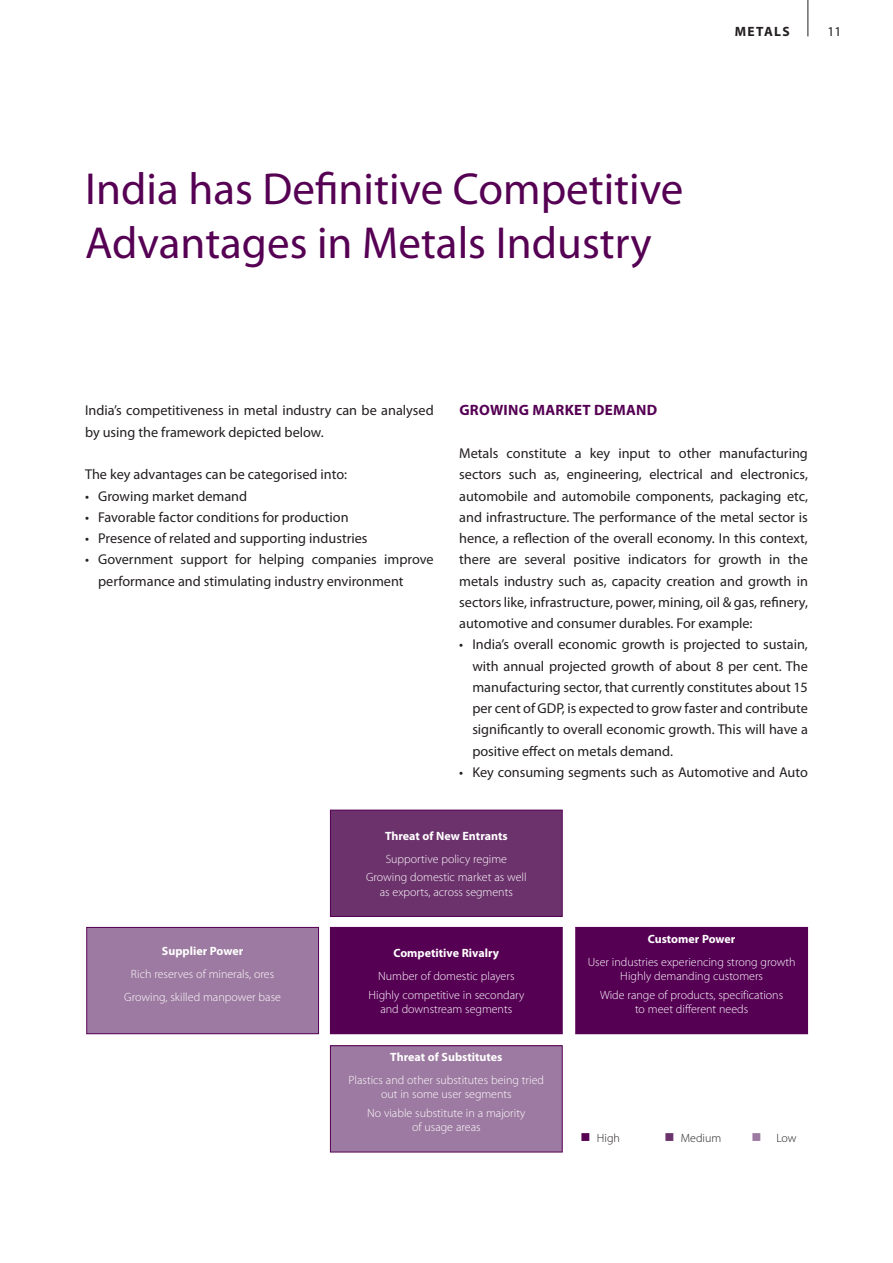
<style>
.page{position:relative;width:893px;height:1263px;background:#fff}
.page>*{position:absolute;margin:0;border:0;box-sizing:border-box;transform-origin:0 0}
.t1{font:45px/54px "Myriad Pro";color:#560054}
.t2{font:700 15px "Myriad Pro";color:#560054}
.t3{font:14.25px/21.3px "Myriad Pro";color:#231f20}
.t4{font:700 13.5px "Myriad Pro";letter-spacing:.1em;color:#231f20}
.t5{font:13.5px "Myriad Pro";color:#231f20}
.t6{font:300 12px/14.4px "Myriad Pro";color:#fff;text-align:center}
.t7{font:700 12px "Myriad Pro";color:#fff}
.t8{font:300 12px "Myriad Pro";color:#231f20}
.s1{color:#560054}
.s2{color:#6c326c}
.s3{color:#9d7aa1}
</style>
<div class="page">
<hr style="left:807px;top:0;width:1px;height:36px;background:#231f20">
<div style="left:330px;top:810px;width:232px;height:106px;background:#6c326c"></div>
<div style="left:330px;top:810px;width:233px;height:107px;border:1px solid #560054"></div>
<div style="left:576px;top:927px;width:231px;height:107px;background:#560054"></div>
<div style="left:575px;top:927px;width:233px;height:107px;border:1px solid #560054"></div>
<div style="left:330px;top:927px;width:232px;height:107px;background:#560054"></div>
<div style="left:330px;top:1046px;width:232px;height:106px;background:#9d7aa1"></div>
<div style="left:330px;top:1045px;width:233px;height:107px;border:1px solid #560054"></div>
<div style="left:87px;top:927px;width:232px;height:107px;background:#9d7aa1"></div>
<div style="left:86px;top:927px;width:233px;height:107px;border:1px solid #560054"></div>
<p class="t4" style="left:735px;top:22px;width:56px">METALS</p>
<p class="t5" style="left:827px;top:23px;width:15px">11</p>
<h1 class="t1" style="left:85px;top:161px;width:600px">India has Definitive Competitive<br>Advantages in Metals Industry</h1>
<p class="t3" style="left:85px;top:400px;width:350px">India’s competitiveness in metal industry can be analysed by using the framework depicted below.</p>
<p class="t3" style="left:85px;top:464px;width:264px">The key advantages can be categorised into:</p>
<p class="t3" style="left:85px;top:485px;width:164px">• Growing market demand</p>
<p class="t3" style="left:85px;top:506px;width:265px">• Favorable factor conditions for production</p>
<p class="t3" style="left:85px;top:527px;width:284px">• Presence of related and supporting industries</p>
<p class="t3" style="left:98px;top:549px;width:337px;text-indent:-13px">• Government support for helping companies improve performance and stimulating industry environment</p>
<p class="t2" style="left:459px;top:401px;width:54px">Growing</p>
<p class="t2" style="left:532px;top:401px;width:23px">Market</p>
<p class="t2" style="left:594px;top:401px;width:12px">Deman</p>
<p class="t2" style="left:647px;top:401px;width:12px">d</p>
<p class="t3" style="left:459px;top:442px;width:350px;text-align:justify">Metals constitute a key input to other manufacturing sectors such as, engineering, electrical and electronics, automobile and automobile components, packaging etc, and infrastructure. The performance of the metal sector is hence, a reflection of the overall economy. In this context, there are several positive indicators for growth in the metals industry such as, capacity creation and growth in sectors like, infrastructure, power, mining, oil &amp; gas, refinery, automotive and consumer durables. For example:</p>
<p class="t3" style="left:472px;top:634px;width:337px;text-align:justify;text-indent:-13px">• India’s overall economic growth is projected to sustain, with annual projected growth of about 8 per cent. The manufacturing sector, that currently constitutes about 15 per cent of GDP, is expected to grow faster and contribute significantly to overall economic growth. This will have a positive effect on metals demand.</p>
<p class="t3" style="left:459px;top:761px;width:350px">• Key consuming segments such as Automotive and Auto</p>
<p class="t7" style="left:162px;top:943px;width:83px">Supplier Power</p>
<p class="t6" style="left:124px;top:962px;width:158px;line-height:23px">Rich reserves of minerals, ores<br>Growing, skilled manpower base</p>
<p class="t7" style="left:385px;top:828px;width:124px">Threat of New Entrants</p>
<p class="t6" style="left:366px;top:849px;width:162px;line-height:18.6px">Supportive policy regime<br>Growing domestic market as well</p>
<p class="t6" style="left:380px;top:884px;width:135px">as exports, across segments</p>
<p class="t7" style="left:393px;top:945px;width:107px">Competitive Rivalry</p>
<p class="t6" style="left:368px;top:966px;width:157px;line-height:18.6px">Number of domestic players<br>Highly competitive in secondary</p>
<p class="t6" style="left:380px;top:1002px;width:133px">and downstream segments</p>
<p class="t7" style="left:390px;top:1049px;width:114px">Threat of Substitutes</p>
<p class="t6" style="left:349px;top:1072px;width:197px">Plastics and other substitutes being tried out in some user segments</p>
<p class="t6" style="left:367px;top:1106px;width:160px">No viable substitute in a majority of usage areas</p>
<p class="t7" style="left:648px;top:931px;width:89px">Customer Power</p>
<p class="t6" style="left:588px;top:954px;width:209px">User industries experiencing strong growth<br>Highly demanding customers</p>
<p class="t6" style="left:600px;top:987px;width:185px">Wide range of products, specifications to meet different needs</p>
<p class="t8" style="left:580px;top:1130px;width:41px"><span class="s1">■</span> High</p>
<p class="t8" style="left:664px;top:1130px;width:58px"><span class="s2">■</span> Medium</p>
<p class="t8" style="left:751px;top:1130px;width:47px"><span class="s3">■</span> Low</p>
</div>
